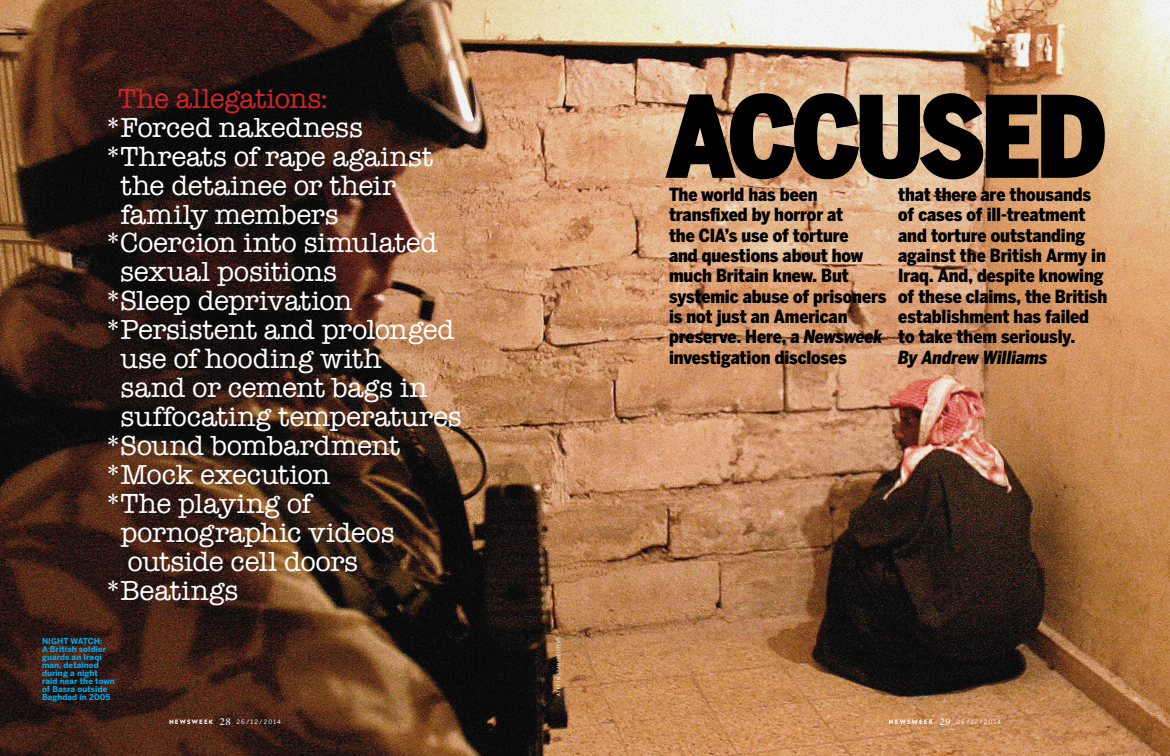
<style>
.page{position:relative;width:1170px;height:756px;background:#fff}
.page>*{position:absolute;margin:0;border:0;box-sizing:border-box;transform-origin:0 0}
.SF__Lyon_Light_24_24{font:900 108.5px "Benton Sans Condensed";letter-spacing:-.03em;color:#000001}
.SF__Lyon_Light_24_24-2{font:28.3px/28.9px "American Typewriter";letter-spacing:-.01em;color:#fff}
.SF__Lyon_Light_24_24-3{font:900 18px/20.4px "Benton Sans Condensed";letter-spacing:-.005em;color:#000001}
.CA__Benton_Sans_Bold{font:700 8px/8px "Benton Sans";letter-spacing:.01em;color:#00aeef}
.FO__Folio{font:6px "Benton Sans";letter-spacing:.195em;color:#fff}
.CR__Benton_Sans_Cond{font:5px "Benton Sans Condensed";letter-spacing:.1em;color:#fff}
.s1{color:#d1232a}
.s2{font-style:italic}
.s3{font-family:"Verlag";font-weight:900}
.s4{font-family:"Lyon Display";font-size:10px}
</style>
<div class="page">
<img style="left:0;top:0;width:1170px;height:756px">
<img style="left:664px;top:92px;width:442px;height:89px">
<p class="SF__Lyon_Light_24_24-2" style="left:104px;top:83px;width:260px;text-indent:14px"><span class="s1">The allegations: </span>*Forced nakedness</p>
<p class="SF__Lyon_Light_24_24-2" style="left:120px;top:141px;width:314px;text-indent:-16px">*Threats of rape against the detainee or their family members</p>
<p class="SF__Lyon_Light_24_24-2" style="left:120px;top:228px;width:319px;text-indent:-16px">*Coercion into simulated sexual positions</p>
<p class="SF__Lyon_Light_24_24-2" style="left:104px;top:286px;width:250px">*Sleep deprivation</p>
<p class="SF__Lyon_Light_24_24-2" style="left:121px;top:314px;width:343px;text-indent:-16px">*Persistent and prolonged use of hooding with<br>sand or cement bags in suffocating temperatures</p>
<p class="SF__Lyon_Light_24_24-2" style="left:104px;top:430px;width:297px">*Sound bombardment</p>
<p class="SF__Lyon_Light_24_24-2" style="left:104px;top:459px;width:228px">*Mock execution</p>
<p class="SF__Lyon_Light_24_24-2" style="left:120px;top:488px;width:276px;text-indent:-16px">*The playing of pornographic videos outside cell doors</p>
<p class="SF__Lyon_Light_24_24-2" style="left:104px;top:575px;width:136px">*Beatings</p>
<p class="CA__Benton_Sans_Bold" style="left:42px;top:637px;width:74px">NIGHT WATCH:<br>A British soldier guards an Iraqi man, detained during a night raid near the town of Basra outside<br>Baghdad in 2005</p>
<p class="CR__Benton_Sans_Cond" style="left:556px;top:696px;width:60px;rotate:-90deg">ATEF HASSAN/REUTERS</p>
<p class="SF__Lyon_Light_24_24" style="left:667px;top:68px;width:441px">ACCUSED</p>
<p class="SF__Lyon_Light_24_24-3" style="left:669px;top:184px;width:219px">The world has been transfixed by horror at<br>the CIA’s use of torture<br>and questions about how much Britain knew. But systemic abuse of prisoners is not just an American preserve. Here, a <span class="s2">Newsweek </span>investigation discloses</p>
<p class="SF__Lyon_Light_24_24-3" style="left:898px;top:184px;width:210px">that there are thousands of cases of ill-treatment and torture outstanding against the British Army in<br>Iraq. And, despite knowing of these claims, the British establishment has failed to take them seriously.<br><span class="s2">By Andrew Williams</span></p>
<p class="FO__Folio" style="left:169px;top:718px;width:113px"><span class="s3">NEWSWEEK</span> <span class="s4">28</span> 26/12/2014</p>
<p class="FO__Folio" style="left:889px;top:718px;width:114px"><span class="s3">NEWSWEEK</span> <span class="s4">29</span> 26/12/2014</p>
</div>
